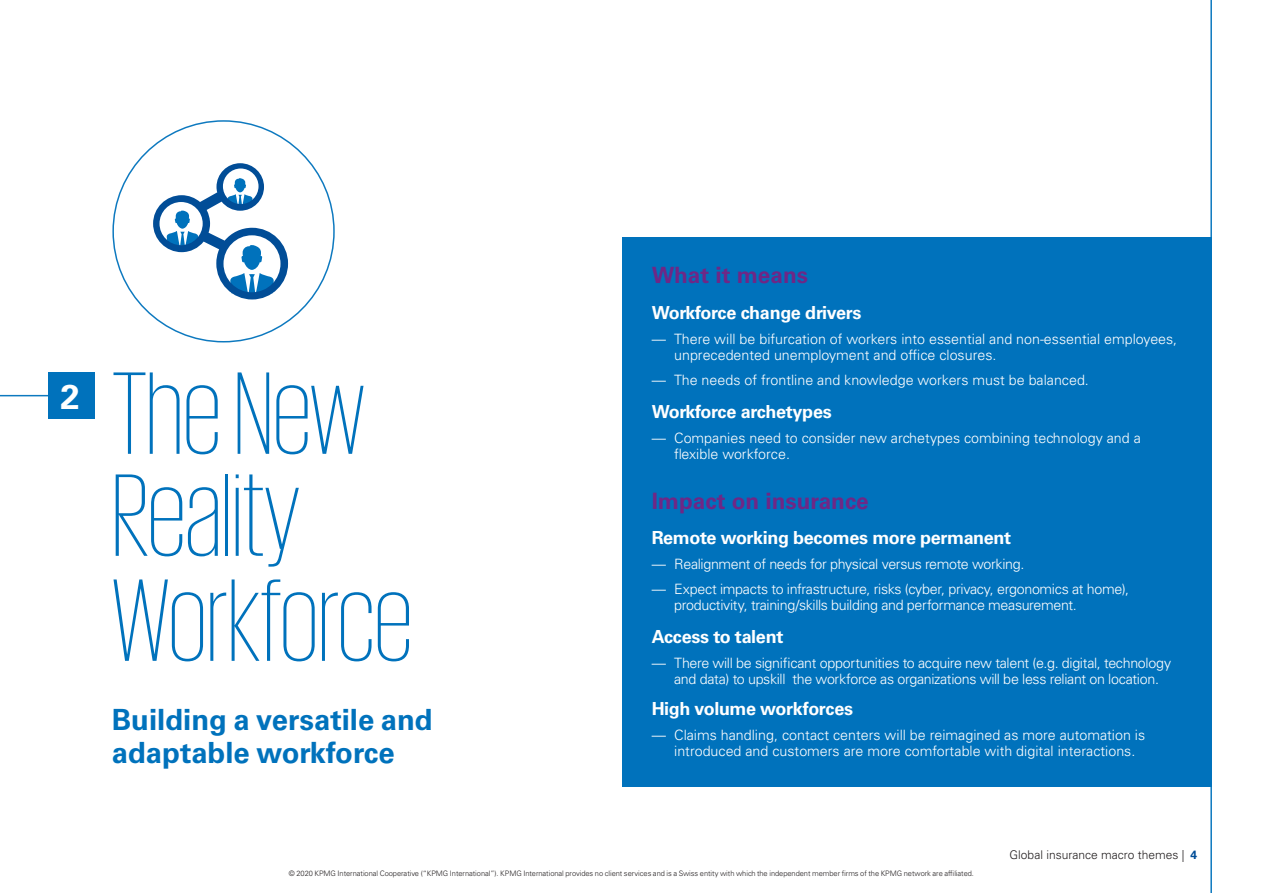
<style>
.page{position:relative;width:1263px;height:893px;background:#fff}
.page>*{position:absolute;margin:0;border:0;box-sizing:border-box;transform-origin:0 0}
.t1{font:200 120px/103.5px "KPMG";letter-spacing:-.005em;color:#0072bc}
.t2{font:700 34.5px "Univers LT Std";color:#fff}
.t3{font:700 29.25px/33px "Univers LT Std";color:#0072bc}
.t4{font:700 22.5px "Univers LT Std";color:#6f2786}
.t5{font:700 18px "Univers LT Std";letter-spacing:-.02em;color:#fff}
.t6{font:300 14.25px/16.5px "Univers LT Std";color:#fff}
.t7{font:300 14.25px/16.5px "Univers LT Std";letter-spacing:-.025em;color:#fff}
.t8{font:300 14.25px/16.5px "Univers LT Std";letter-spacing:-.02em;color:#fff}
.t9{font:300 12px "Univers LT Std";color:#231f20}
.t10{font:300 7.5px "Univers LT Std";letter-spacing:-.005em;color:#231f20}
.s1{font-weight:700;color:#014d97}
</style>
<div class="page">
<div style="left:622px;top:237px;width:589px;height:549px;background:#0072bc"></div>
<hr style="left:1210px;top:0;width:2px;height:893px;background:#0072bc">
<svg style="left:153px;top:163px;width:135px;height:136px"></svg>
<div style="left:49px;top:372px;width:46px;height:47px;background:#0072bc"></div>
<hr style="left:0;top:395px;width:49px;height:1px;background:#0072bc">
<h2 class="t2" style="left:61px;top:376px;width:21px">2</h2>
<h1 class="t1" style="left:112px;top:359px;width:302px">The New<br>Reality<br>Workforce</h1>
<h3 class="t3" style="left:112px;top:703px;width:322px">Building a versatile and adaptable workforce</h3>
<h3 class="t4" style="left:652px;top:262px;width:158px">What it means</h3>
<p class="t5" style="left:652px;top:302px;width:211px">Workforce change drivers</p>
<p class="t6" style="left:674px;top:330px;width:505px;text-indent:-23px">— There will be bifurcation of workers into essential and non-essential employees, unprecedented unemployment and office closures.</p>
<p class="t6" style="left:652px;top:372px;width:439px">— The needs of frontline and knowledge workers must be balanced.</p>
<p class="t5" style="left:652px;top:401px;width:182px">Workforce archetypes</p>
<p class="t6" style="left:674px;top:429px;width:468px;text-indent:-23px">— Companies need to consider new archetypes combining technology and a flexible workforce.</p>
<h3 class="t4" style="left:652px;top:488px;width:219px">Impact on insurance</h3>
<p class="t5" style="left:652px;top:527px;width:361px">Remote working becomes more permanent</p>
<p class="t7" style="left:652px;top:555px;width:374px">— Realignment of needs for physical versus remote working.</p>
<p class="t8" style="left:674px;top:581px;width:456px;text-indent:-23px">— Expect impacts to infrastructure, risks (cyber, privacy, ergonomics at home), productivity, training/skills building and performance measurement.</p>
<p class="t5" style="left:652px;top:626px;width:133px">Access to talent</p>
<p class="t7" style="left:674px;top:654px;width:498px;text-indent:-23px">— There will be significant opportunities to acquire new talent (e.g. digital, technology and data) to upskill the workforce as organizations will be less reliant on location.</p>
<p class="t5" style="left:652px;top:698px;width:203px">High volume workforces</p>
<p class="t6" style="left:674px;top:726px;width:472px;text-indent:-23px">— Claims handling, contact centers will be reimagined as more automation is introduced and customers are more comfortable with digital interactions.</p>
<p class="t9" style="left:1010px;top:848px;width:189px">Global insurance macro themes | <span class="s1">4</span></p>
<p class="t10" style="left:289px;top:869px;width:687px">© 2020 KPMG International Cooperative (“KPMG International”). KPMG International provides no client services and is a Swiss entity with which the independent member firms of the KPMG network are affiliated.</p>
</div>
